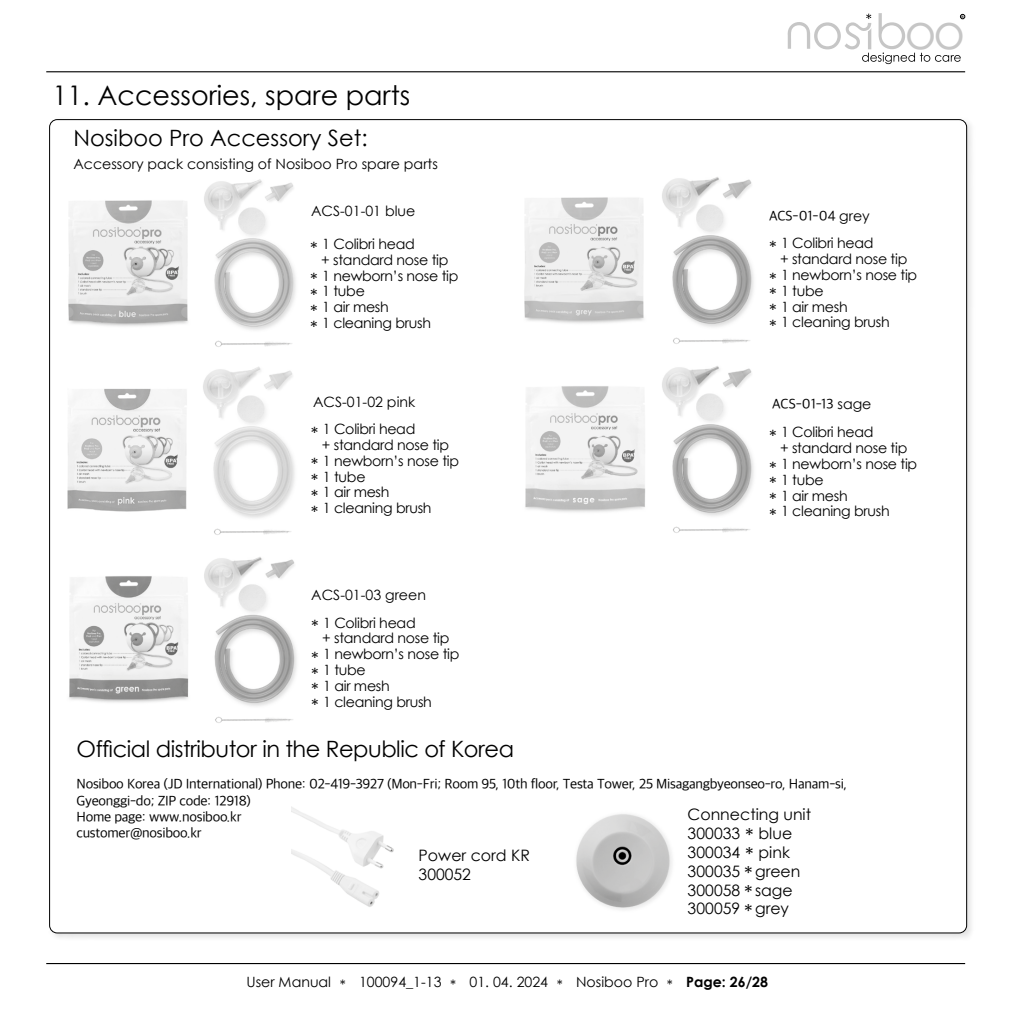
<style>
.page{position:relative;width:1021px;height:1021px;background:#fff}
.page>*{position:absolute;margin:0;border:0;box-sizing:border-box;transform-origin:0 0}
.t1{font:48.15px "Century Gothic";color:#c6c6c6}
.t2{font:27px "Century Gothic";color:#000}
.t3{font:22.5px "Century Gothic";letter-spacing:-.02em;color:#000}
.t4{font:22.5px "Century Gothic";color:#000}
.t5{font:15.75px/18.9px "Century Gothic";color:#000}
.t6{font:14.17px "Century Gothic";letter-spacing:-.02em;color:#000}
.t7{font:14.17px/16.2px "Apple SD Gothic Neo";letter-spacing:-.02em;color:#000}
.t8{font:14.17px "Century Gothic";color:#000}
.s1{font-size:18px}
.s2{font-family:"Century Gothic"}
.s3{font-size:20.25px}
.s4{font-weight:700}
</style>
<div class="page">
<hr style="left:46px;top:963px;width:919px;height:1px;background:#000">
<hr style="left:46px;top:71px;width:919px;height:1px;background:#000">
<div style="left:48px;top:118px;width:928px;height:823px;background:#000;opacity:.11"></div>
<div style="left:50px;top:120px;width:916px;height:812px;background:#fff;border-radius:8px"></div>
<img style="left:68px;top:200px;width:120px;height:126px">
<img style="left:525px;top:386px;width:120px;height:126px">
<img style="left:69px;top:576px;width:120px;height:127px">
<img style="left:67px;top:389px;width:120px;height:123px">
<img style="left:524px;top:197px;width:120px;height:127px">
<img style="left:204px;top:179px;width:92px;height:168px">
<img style="left:204px;top:557px;width:93px;height:166px">
<img style="left:662px;top:366px;width:92px;height:167px">
<img style="left:662px;top:177px;width:92px;height:167px">
<img style="left:203px;top:367px;width:92px;height:168px">
<img style="left:291px;top:806px;width:103px;height:101px">
<img style="left:576px;top:814px;width:96px;height:96px">
<svg style="left:787px;top:14px;width:177px;height:50px"></svg>
<h2 class="t2" style="left:53px;top:76px;width:359px">11. Accessories, spare parts</h2>
<h3 class="t4" style="left:73px;top:122px;width:296px">Nosiboo Pro Accessory Set:</h3>
<p class="t8" style="left:73px;top:154px;width:366px">Accessory pack consisting of Nosiboo Pro spare parts</p>
<p class="t8" style="left:311px;top:201px;width:106px">ACS-01-01 blue</p>
<p class="t6" style="left:310px;top:234px;width:106px"><span class="s1">*</span> 1 Colibri head</p>
<p class="t6" style="left:321px;top:250px;width:129px">+ standard nose tip</p>
<p class="t6" style="left:310px;top:266px;width:150px"><span class="s1">*</span> 1 newborn’s nose tip</p>
<p class="t6" style="left:310px;top:281px;width:56px"><span class="s1">*</span> 1 tube</p>
<p class="t6" style="left:310px;top:297px;width:80px"><span class="s1">*</span> 1 air mesh</p>
<p class="t6" style="left:310px;top:313px;width:122px"><span class="s1">*</span> 1 cleaning brush</p>
<p class="t8" style="left:313px;top:391px;width:104px">ACS-01-02 pink</p>
<p class="t6" style="left:311px;top:419px;width:106px"><span class="s1">*</span> 1 Colibri head</p>
<p class="t6" style="left:322px;top:435px;width:129px">+ standard nose tip</p>
<p class="t6" style="left:311px;top:451px;width:150px"><span class="s1">*</span> 1 newborn’s nose tip</p>
<p class="t6" style="left:311px;top:466px;width:56px"><span class="s1">*</span> 1 tube</p>
<p class="t6" style="left:311px;top:482px;width:80px"><span class="s1">*</span> 1 air mesh</p>
<p class="t6" style="left:311px;top:498px;width:122px"><span class="s1">*</span> 1 cleaning brush</p>
<p class="t8" style="left:311px;top:585px;width:116px">ACS-01-03 green</p>
<p class="t6" style="left:311px;top:612px;width:106px"><span class="s1">*</span> 1 Colibri head</p>
<p class="t6" style="left:322px;top:628px;width:129px">+ standard nose tip</p>
<p class="t6" style="left:311px;top:644px;width:150px"><span class="s1">*</span> 1 newborn’s nose tip</p>
<p class="t6" style="left:311px;top:660px;width:56px"><span class="s1">*</span> 1 tube</p>
<p class="t6" style="left:311px;top:675px;width:80px"><span class="s1">*</span> 1 air mesh</p>
<p class="t6" style="left:311px;top:691px;width:122px"><span class="s1">*</span> 1 cleaning brush</p>
<h1 class="t1" style="left:904px;top:-2px;width:62px">oo</h1>
<p class="t7" style="left:769px;top:207px;width:102px">ACS-01-04 <span class="s2">grey</span></p>
<p class="t6" style="left:769px;top:233px;width:106px"><span class="s1">*</span> 1 Colibri head</p>
<p class="t6" style="left:780px;top:249px;width:129px">+ standard nose tip</p>
<p class="t6" style="left:769px;top:265px;width:150px"><span class="s1">*</span> 1 newborn’s nose tip</p>
<p class="t6" style="left:769px;top:281px;width:56px"><span class="s1">*</span> 1 tube</p>
<p class="t6" style="left:769px;top:296px;width:80px"><span class="s1">*</span> 1 air mesh</p>
<p class="t6" style="left:769px;top:312px;width:122px"><span class="s1">*</span> 1 cleaning brush</p>
<p class="t7" style="left:772px;top:395px;width:101px">ACS-01-13 <span class="s2">sage</span></p>
<p class="t6" style="left:769px;top:422px;width:106px"><span class="s1">*</span> 1 Colibri head</p>
<p class="t6" style="left:780px;top:438px;width:129px">+ standard nose tip</p>
<p class="t6" style="left:769px;top:454px;width:150px"><span class="s1">*</span> 1 newborn’s nose tip</p>
<p class="t6" style="left:769px;top:469px;width:56px"><span class="s1">*</span> 1 tube</p>
<p class="t6" style="left:769px;top:485px;width:80px"><span class="s1">*</span> 1 air mesh</p>
<p class="t6" style="left:769px;top:501px;width:122px"><span class="s1">*</span> 1 cleaning brush</p>
<h3 class="t3" style="left:77px;top:733px;width:439px">Official distributor in the Republic of Korea</h3>
<p class="t7" style="left:77px;top:775px;width:771px">Nosiboo Korea (JD International) Phone: 02-419-3927 (Mon-Fri; Room 95, 10th floor, Testa Tower, 25 Misagangbyeonseo-ro, Hanam-si, Gyeonggi-do; ZIP code: 12918)<br>Home page: www.nosiboo.kr<br>customer@nosiboo.kr</p>
<p class="t5" style="left:687px;top:804px;width:125px">Connecting unit<br>300033 <span class="s3">*</span> blue<br>300034 <span class="s3">*</span> pink<br>300035 <span class="s3">*</span> green<br>300058 <span class="s3">*</span> sage<br>300059 <span class="s3">*</span> grey</p>
<p class="t5" style="left:418px;top:845px;width:113px">Power cord KR<br>300052</p>
<p class="t8" style="left:246px;top:971px;width:523px">User Manual * 100094_1-13 * 01. 04. 2024 * Nosiboo Pro * <span class="s4">Page: 26/28</span></p>
</div>
